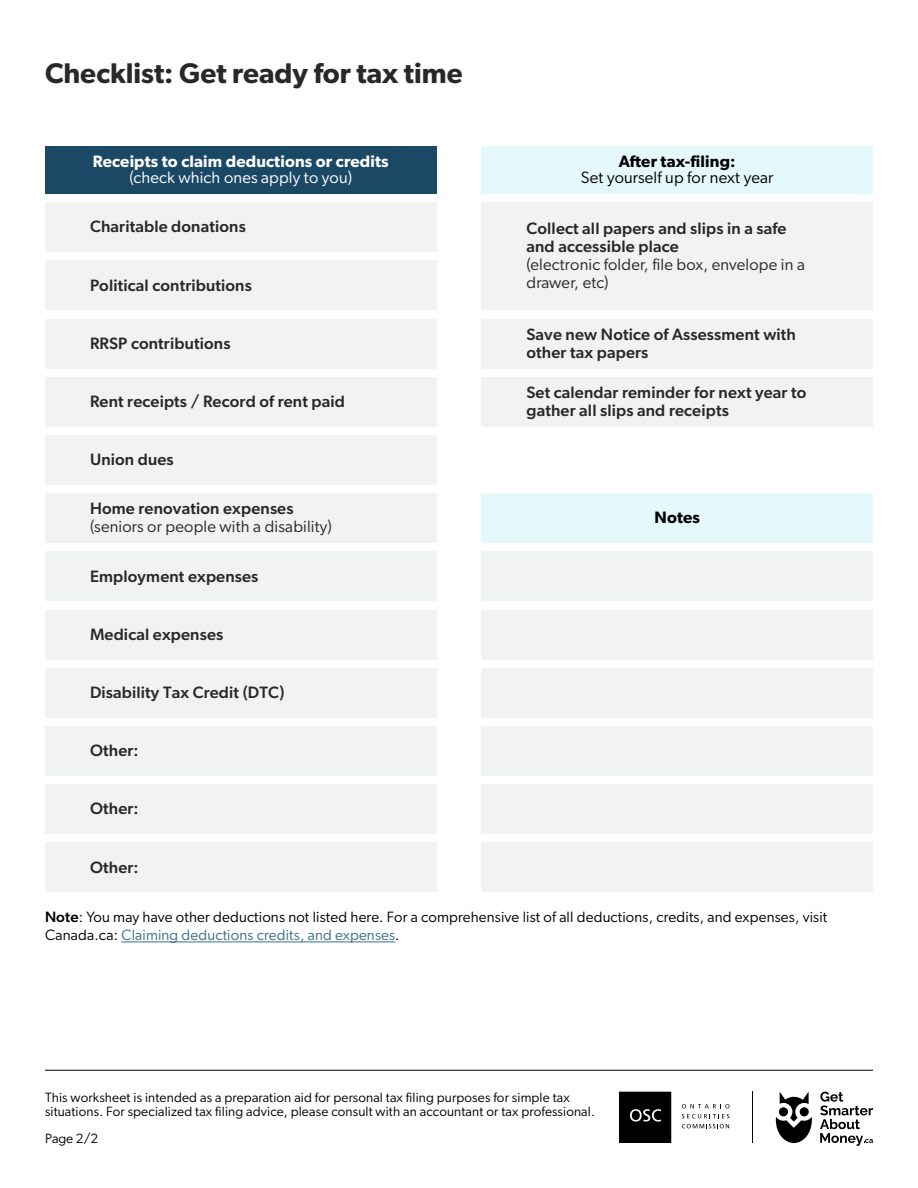
<style>
.page{position:relative;width:918px;height:1188px;background:#fff}
.page>*{position:absolute;margin:0;border:0;box-sizing:border-box;transform-origin:0 0}
.H2_12_22_-_h2{font:600 28.5px "Gibson";color:#282829}
.Body_11_12_-_p{font:500 16.5px/18px "Gibson";letter-spacing:.01em;color:#282829}
.H3_12_14_-_h3{font:600 16.5px/16.5px "Gibson";letter-spacing:.01em;color:#fff;text-align:center}
.Body_11_12_-_p-2{font:16.5px/18px "Gibson";letter-spacing:.01em;color:#282829}
.H3_12_14_-_h3-2{font:16.5px "Gibson";letter-spacing:.01em;color:#000}
.H3_12_14_-_h3-3{font:600 16.5px "Gibson";letter-spacing:.01em;color:#000}
.Body_12_14_-_p{font:15px/18px "Gibson";letter-spacing:.01em;color:#000}
.Body_12_14_-_p-2{font:13.5px/13.5px "Gibson";letter-spacing:.01em;color:#000}
.s1{font-weight:400}
.s2{font-weight:500}
.s3{color:#3a6f8f}
</style>
<div class="page">
<div style="left:45px;top:146px;width:391px;height:48px;background:#1b4965"></div>
<div style="left:45px;top:203px;width:391px;height:49px;background:#f1f2f2"></div>
<div style="left:45px;top:261px;width:391px;height:49px;background:#f1f2f2"></div>
<div style="left:45px;top:319px;width:391px;height:49px;background:#f1f2f2"></div>
<div style="left:45px;top:377px;width:391px;height:49px;background:#f1f2f2"></div>
<div style="left:45px;top:435px;width:391px;height:50px;background:#f1f2f2"></div>
<div style="left:45px;top:494px;width:391px;height:49px;background:#f1f2f2"></div>
<div style="left:45px;top:552px;width:391px;height:49px;background:#f1f2f2"></div>
<div style="left:45px;top:610px;width:391px;height:49px;background:#f1f2f2"></div>
<div style="left:45px;top:668px;width:391px;height:49px;background:#f1f2f2"></div>
<div style="left:45px;top:726px;width:391px;height:50px;background:#f1f2f2"></div>
<div style="left:45px;top:785px;width:391px;height:49px;background:#f1f2f2"></div>
<div style="left:45px;top:843px;width:391px;height:49px;background:#f1f2f2"></div>
<div style="left:482px;top:146px;width:391px;height:48px;background:#e5f8fc"></div>
<div style="left:482px;top:203px;width:391px;height:107px;background:#f1f2f2"></div>
<div style="left:482px;top:319px;width:391px;height:49px;background:#f1f2f2"></div>
<div style="left:482px;top:377px;width:391px;height:49px;background:#f1f2f2"></div>
<div style="left:482px;top:494px;width:391px;height:49px;background:#e5f8fc"></div>
<div style="left:482px;top:552px;width:391px;height:49px;background:#f1f2f2"></div>
<div style="left:482px;top:610px;width:391px;height:49px;background:#f1f2f2"></div>
<div style="left:482px;top:668px;width:391px;height:49px;background:#f1f2f2"></div>
<div style="left:482px;top:726px;width:391px;height:50px;background:#f1f2f2"></div>
<div style="left:482px;top:785px;width:391px;height:49px;background:#f1f2f2"></div>
<div style="left:482px;top:843px;width:391px;height:49px;background:#f1f2f2"></div>
<hr style="left:121px;top:942px;width:274px;height:1px;background:#3a6f8f">
<svg style="left:776px;top:1092px;width:36px;height:51px"></svg>
<svg style="left:820px;top:1092px;width:53px;height:54px"></svg>
<svg style="left:682px;top:1104px;width:48px;height:4px"></svg>
<svg style="left:682px;top:1114px;width:47px;height:4px"></svg>
<svg style="left:682px;top:1124px;width:47px;height:4px"></svg>
<svg style="left:619px;top:1092px;width:52px;height:51px;background:#0c0c0c"></svg>
<hr style="left:752px;top:1092px;width:1px;height:51px;background:#000">
<hr style="left:45px;top:1070px;width:828px;height:1px;background:#000">
<h2 class="H2_12_22_-_h2" style="left:45px;top:56px;width:419px">Checklist: Get ready for tax time</h2>
<h3 class="H3_12_14_-_h3" style="left:93px;top:152px;width:297px">Receipts to claim deductions or credits <span class="s1">(check which ones apply to you)</span></h3>
<p class="Body_11_12_-_p" style="left:90px;top:217px;width:157px">Charitable donations</p>
<p class="Body_11_12_-_p" style="left:90px;top:276px;width:163px">Political contributions</p>
<p class="Body_11_12_-_p" style="left:90px;top:334px;width:142px">RRSP contributions</p>
<p class="Body_11_12_-_p" style="left:90px;top:392px;width:256px">Rent receipts / Record of rent paid</p>
<p class="Body_11_12_-_p" style="left:90px;top:450px;width:85px">Union dues</p>
<p class="Body_11_12_-_p-2" style="left:90px;top:499px;width:243px"><span class="s2">Home renovation expenses </span>(seniors or people with a disability)</p>
<p class="Body_11_12_-_p" style="left:90px;top:567px;width:170px">Employment expenses</p>
<p class="Body_11_12_-_p" style="left:90px;top:625px;width:135px">Medical expenses</p>
<p class="Body_11_12_-_p" style="left:90px;top:683px;width:196px">Disability Tax Credit (DTC)</p>
<p class="Body_11_12_-_p" style="left:90px;top:741px;width:50px">Other:</p>
<p class="Body_11_12_-_p" style="left:90px;top:799px;width:50px">Other:</p>
<p class="Body_11_12_-_p" style="left:90px;top:858px;width:50px">Other:</p>
<h3 class="H3_12_14_-_h3-3" style="left:619px;top:151px;width:118px">After tax-filing:</h3>
<h3 class="H3_12_14_-_h3-2" style="left:581px;top:168px;width:194px">Set yourself up for next year</h3>
<p class="Body_11_12_-_p" style="left:526px;top:219px;width:280px">Collect all papers and slips in a safe and accessible place<br><span class="s1">(electronic folder, file box, envelope in a drawer, etc)</span></p>
<p class="Body_11_12_-_p" style="left:526px;top:325px;width:271px">Save new Notice of Assessment with other tax papers</p>
<p class="Body_11_12_-_p" style="left:526px;top:383px;width:281px">Set calendar reminder for next year to gather all slips and receipts</p>
<h3 class="H3_12_14_-_h3-3" style="left:655px;top:508px;width:47px">Notes</h3>
<p class="Body_12_14_-_p" style="left:45px;top:908px;width:784px"><span class="s2">Note</span>: You may have other deductions not listed here. For a comprehensive list of all deductions, credits, and expenses, visit<br>Canada.ca: <span class="s3">Claiming deductions credits, and expenses</span>.</p>
<p class="Body_12_14_-_p-2" style="left:45px;top:1091px;width:552px">This worksheet is intended as a preparation aid for personal tax filing purposes for simple tax situations. For specialized tax filing advice, please consult with an accountant or tax professional.</p>
<p class="Body_12_14_-_p-2" style="left:45px;top:1131px;width:55px">Page 2/2</p>
</div>
